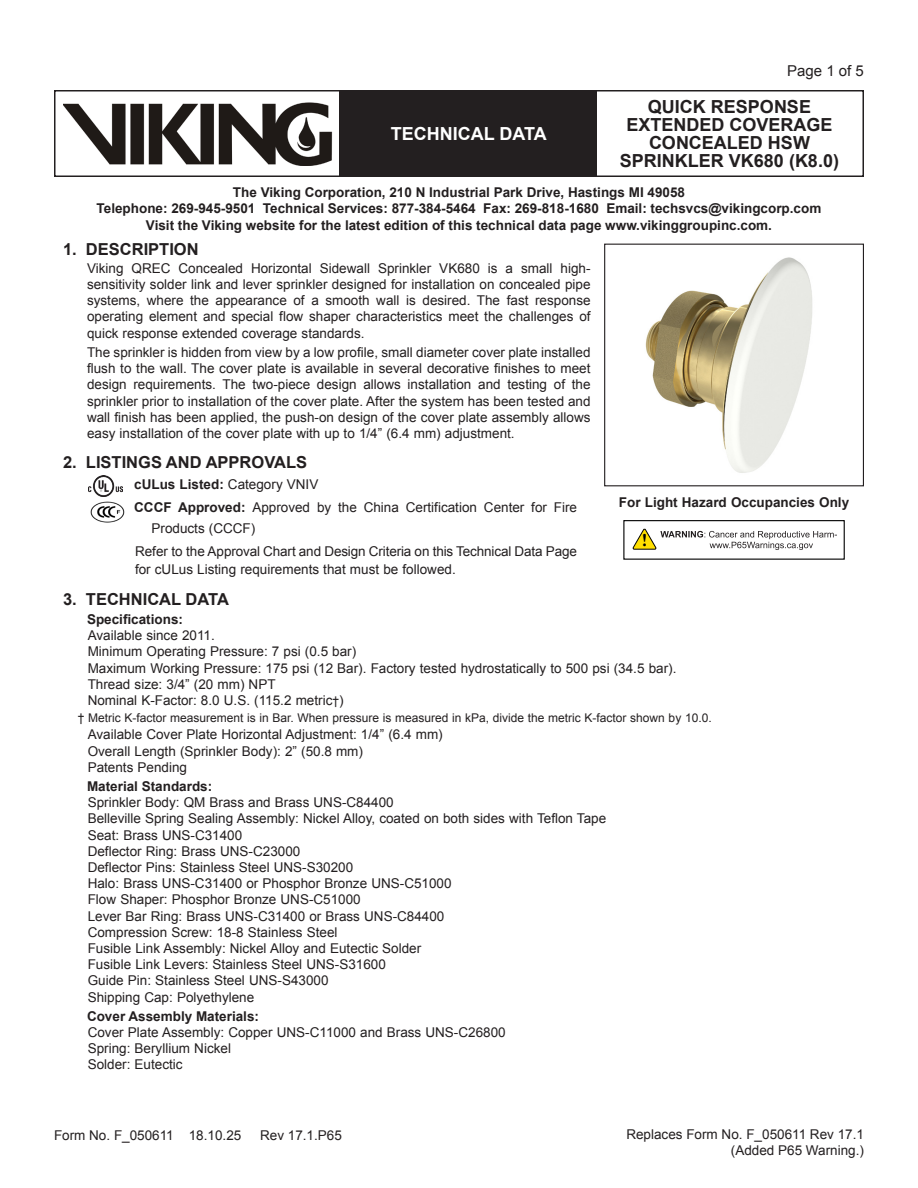
<style>
.page{position:relative;width:918px;height:1188px;background:#fff}
.page>*{position:absolute;margin:0;border:0;box-sizing:border-box;transform-origin:0 0}
.t1{font:700 18px/18px "Arial";color:#231f20;text-align:center}
.t2{font:700 18px "Arial";color:#fff}
.Heading{font:700 16.5px "Arial";color:#231f20}
.t3{font:15px "Arial";color:#231f20}
.Technical_Data{font:13.5px/21px "Arial";color:#231f20}
.Body_Text{font:13.5px/16.2px "Arial";color:#231f20;text-align:justify}
.Center_-_Bold{font:700 13.5px/16.2px "Arial";color:#231f20;text-align:center}
.Heading_2{font:700 13.5px "Arial";color:#231f20}
.Right_Page_Number{font:13.5px/16.2px "Arial";color:#231f20;text-align:right}
.Technical_Data-2{font:700 13.5px "Arial";color:#231f20}
.Asterisk_2{font:12px "Arial";color:#231f20}
.s1{font-weight:400}
.s2{font-weight:700}
.s3{font-size:12px}
</style>
<div class="page">
<div style="left:54px;top:90px;width:810px;height:87px;border:2px solid #231f20"></div>
<div style="left:340px;top:91px;width:257px;height:85px;background:#231f20"></div>
<img style="left:63px;top:102px;width:269px;height:63px">
<div style="left:604px;top:244px;width:260px;height:242px;border:1px solid #231f20"></div>
<img style="left:645px;top:257px;width:168px;height:216px">
<img style="left:88px;top:475px;width:35px;height:21px">
<img style="left:90px;top:501px;width:34px;height:21px">
<svg style="left:632px;top:528px;width:205px;height:22px"></svg>
<p class="t3" style="left:787px;top:61px;width:78px">Page 1 of 5</p>
<h1 class="t1" style="left:620px;top:98px;width:221px">QUICK RESPONSE<br>EXTENDED COVERAGE<br>CONCEALED HSW<br>SPRINKLER VK680 (K8.0)</h1>
<p class="Center_-_Bold" style="left:97px;top:185px;width:726px">The Viking Corporation, 210 N Industrial Park Drive, Hastings MI 49058<br>Telephone: 269-945-9501 Technical Services: 877-384-5464 Fax: 269-818-1680 Email: techsvcs@vikingcorp.com<br>Visit the Viking website for the latest edition of this technical data page www.vikinggroupinc.com.</p>
<h1 class="t2" style="left:391px;top:121px;width:157px">TECHNICAL DATA</h1>
<p class="Heading" style="left:63px;top:238px;width:137px">1. DESCRIPTION</p>
<p class="Body_Text" style="left:87px;top:260px;width:505px">Viking QREC Concealed Horizontal Sidewall Sprinkler VK680 is a small high&shy;sensitivity solder link and lever sprinkler designed for installation on concealed pipe systems, where the appearance of a smooth wall is desired. The fast response operating element and special flow shaper characteristics meet the challenges of quick response extended coverage standards.</p>
<p class="Body_Text" style="left:87px;top:344px;width:505px">The sprinkler is hidden from view by a low profile, small diameter cover plate installed flush to the wall. The cover plate is available in several decorative finishes to meet design requirements. The two-piece design allows installation and testing of the sprinkler prior to installation of the cover plate. After the system has been tested and wall finish has been applied, the push-on design of the cover plate assembly allows easy installation of the cover plate with up to 1/4” (6.4 mm) adjustment.</p>
<p class="Heading" style="left:63px;top:452px;width:246px">2. LISTINGS AND APPROVALS</p>
<p class="Technical_Data-2" style="left:134px;top:476px;width:186px">cULus Listed: <span class="s1">Category VNIV</span></p>
<p class="Technical_Data" style="left:152px;top:497px;width:427px;text-indent:-17px"><span class="s2">CCCF Approved:</span> Approved by the China Certification Center for Fire<br>Products (CCCF)</p>
<p class="Body_Text" style="left:135px;top:543px;width:444px">Refer to the Approval Chart and Design Criteria on this Technical Data Page</p>
<p class="Body_Text" style="left:135px;top:562px;width:322px">for cULus Listing requirements that must be followed.</p>
<p class="Heading" style="left:63px;top:588px;width:167px">3. TECHNICAL DATA</p>
<p class="Heading_2" style="left:87px;top:610px;width:98px">Specifications:</p>
<p class="Technical_Data" style="left:88px;top:625px;width:129px">Available since 2011.</p>
<p class="Technical_Data" style="left:88px;top:641px;width:270px">Minimum Operating Pressure: 7 psi (0.5 bar)</p>
<p class="Technical_Data" style="left:88px;top:657px;width:590px">Maximum Working Pressure: 175 psi (12 Bar). Factory tested hydrostatically to 500 psi (34.5 bar).</p>
<p class="Technical_Data" style="left:88px;top:674px;width:189px">Thread size: 3/4” (20 mm) NPT</p>
<p class="Technical_Data" style="left:88px;top:690px;width:257px">Nominal K-Factor: 8.0 U.S. (115.2 metric<span class="s3">†</span>)</p>
<p class="Asterisk_2" style="left:78px;top:709px;width:635px">† Metric K-factor measurement is in Bar. When pressure is measured in kPa, divide the metric K-factor shown by 10.0.</p>
<p class="Technical_Data" style="left:88px;top:724px;width:357px">Available Cover Plate Horizontal Adjustment: 1/4” (6.4 mm)</p>
<p class="Technical_Data" style="left:88px;top:740px;width:277px">Overall Length (Sprinkler Body): 2” (50.8 mm)</p>
<p class="Technical_Data" style="left:88px;top:757px;width:101px">Patents Pending</p>
<p class="Heading_2" style="left:87px;top:777px;width:127px">Material Standards:</p>
<p class="Technical_Data" style="left:88px;top:792px;width:308px">Sprinkler Body: QM Brass and Brass UNS-C84400</p>
<p class="Technical_Data" style="left:88px;top:808px;width:520px">Belleville Spring Sealing Assembly: Nickel Alloy, coated on both sides with Teflon Tape</p>
<p class="Technical_Data" style="left:88px;top:824px;width:156px">Seat: Brass UNS-C31400</p>
<p class="Technical_Data" style="left:88px;top:841px;width:214px">Deflector Ring: Brass UNS-C23000</p>
<p class="Technical_Data" style="left:88px;top:857px;width:267px">Deflector Pins: Stainless Steel UNS-S30200</p>
<p class="Technical_Data" style="left:88px;top:873px;width:365px">Halo: Brass UNS-C31400 or Phosphor Bronze UNS-C51000</p>
<p class="Technical_Data" style="left:88px;top:889px;width:275px">Flow Shaper: Phosphor Bronze UNS-C51000</p>
<p class="Technical_Data" style="left:88px;top:905px;width:358px">Lever Bar Ring: Brass UNS-C31400 or Brass UNS-C84400</p>
<p class="Technical_Data" style="left:88px;top:922px;width:251px">Compression Screw: 18-8 Stainless Steel</p>
<p class="Technical_Data" style="left:88px;top:938px;width:335px">Fusible Link Assembly: Nickel Alloy and Eutectic Solder</p>
<p class="Technical_Data" style="left:88px;top:954px;width:300px">Fusible Link Levers: Stainless Steel UNS-S31600</p>
<p class="Technical_Data" style="left:88px;top:970px;width:242px">Guide Pin: Stainless Steel UNS-S43000</p>
<p class="Technical_Data" style="left:88px;top:986px;width:168px">Shipping Cap: Polyethylene</p>
<p class="Heading_2" style="left:87px;top:1007px;width:174px">Cover Assembly Materials:</p>
<p class="Technical_Data" style="left:88px;top:1022px;width:420px">Cover Plate Assembly: Copper UNS-C11000 and Brass UNS-C26800</p>
<p class="Technical_Data" style="left:88px;top:1038px;width:145px">Spring: Beryllium Nickel</p>
<p class="Technical_Data" style="left:88px;top:1054px;width:96px">Solder: Eutectic</p>
<p class="Center_-_Bold" style="left:619px;top:495px;width:232px">For Light Hazard Occupancies Only</p>
<p class="Body_Text" style="left:54px;top:1127px;width:189px">Form No. F_050611 18.10.25</p>
<p class="Body_Text" style="left:260px;top:1127px;width:83px">Rev 17.1.P65</p>
<p class="Right_Page_Number" style="left:626px;top:1126px;width:239px">Replaces Form No. F_050611 Rev 17.1 (Added P65 Warning.)</p>
</div>
